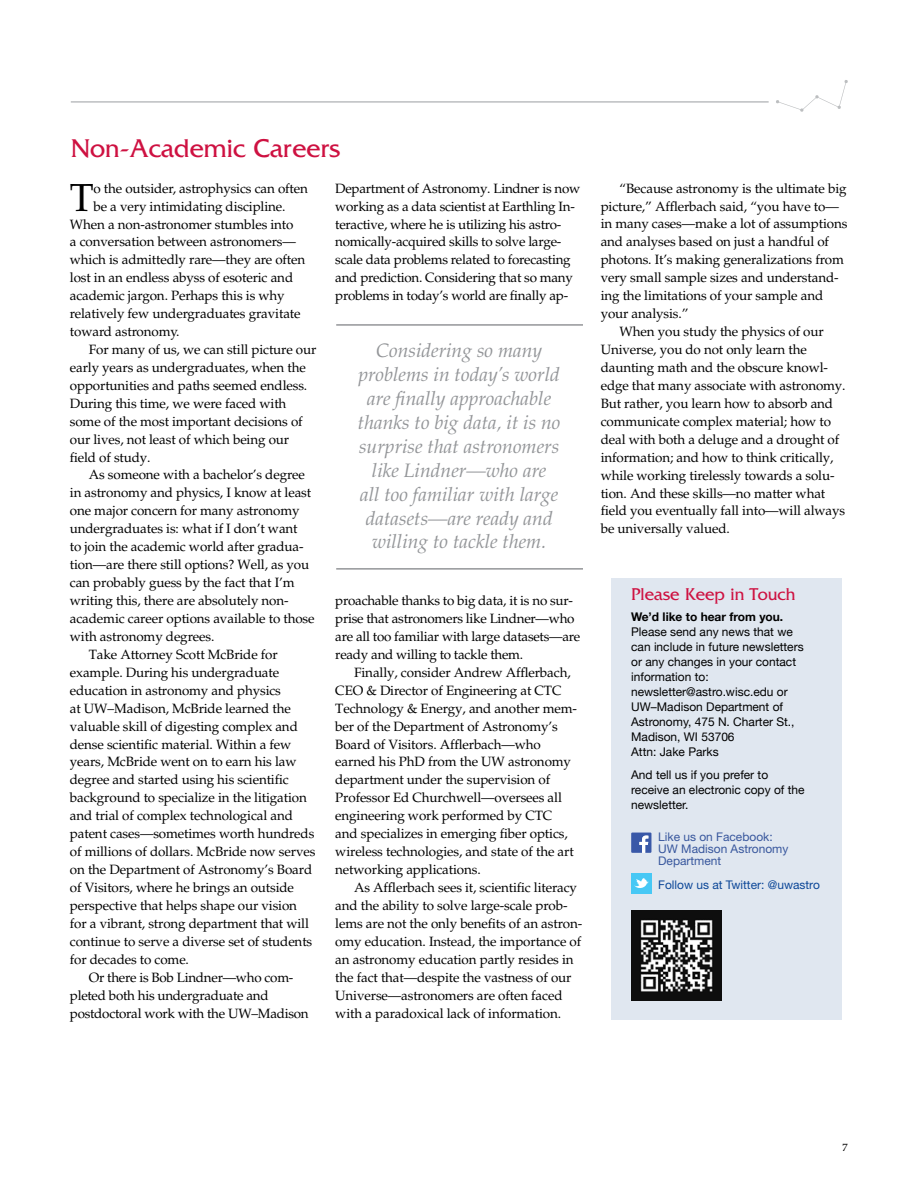
<style>
.page{position:relative;width:918px;height:1188px;background:#fff}
.page>*{position:absolute;margin:0;border:0;box-sizing:border-box;transform-origin:0 0}
.t1{font:39px "Palatino LT Std";color:#000}
.t2{font:26.85px "Friz Quadrata Std";color:#ce1141}
.t3{font:italic 19.5px/23.9px "Palatino LT Std";color:#939598;text-align:center}
.t4{font:18px "Friz Quadrata Std";color:#ce1141}
.t5{font:13.5px/18px "Palatino LT Std";letter-spacing:-.01em;color:#000}
.t6{font:12px/15px "Helvetica Neue";color:#000}
.t7{font:12px/12px "Helvetica Neue LT Std";color:#38579d}
.t8{font:12px "Helvetica Neue LT Std";color:#0c4798}
.t9{font:700 12px "Helvetica Neue";color:#000}
.t10{font:10.5px "Palatino LT Std";color:#000}
</style>
<div class="page">
<hr style="left:71px;top:101px;width:698px;height:2px;background:#bcbec0">
<svg style="left:776px;top:80px;width:72px;height:32px"></svg>
<div style="left:611px;top:579px;width:231px;height:441px;background:#e0e7f0"></div>
<svg style="left:631px;top:833px;width:20px;height:20px"></svg>
<div style="left:631px;top:873px;width:20px;height:20px;background:#47c8f5"></div>
<svg style="left:634px;top:878px;width:15px;height:10px"></svg>
<img style="left:631px;top:911px;width:90px;height:89px">
<hr style="left:336px;top:324px;width:247px;height:2px;background:#939598">
<hr style="left:336px;top:568px;width:247px;height:2px;background:#939598">
<h2 class="t2" style="left:71px;top:133px;width:271px">Non-Academic Careers</h2>
<h1 class="t1" style="left:70px;top:174px;width:25px">T</h1>
<p class="t5" style="left:93px;top:179px;width:216px">o the outsider, astrophysics can often</p>
<p class="t5" style="left:93px;top:197px;width:194px">be a very intimidating discipline.</p>
<p class="t5" style="left:70px;top:215px;width:225px">When a non-astronomer stumbles into</p>
<p class="t5" style="left:70px;top:233px;width:228px">a conversation between astronomers—</p>
<p class="t5" style="left:70px;top:251px;width:237px">which is admittedly rare—they are often</p>
<p class="t5" style="left:70px;top:269px;width:225px">lost in an endless abyss of esoteric and</p>
<p class="t5" style="left:70px;top:287px;width:216px">academic jargon. Perhaps this is why</p>
<p class="t5" style="left:70px;top:305px;width:232px">relatively few undergraduates gravitate</p>
<p class="t5" style="left:70px;top:323px;width:111px">toward astronomy.</p>
<p class="t5" style="left:89px;top:341px;width:229px">For many of us, we can still picture our</p>
<p class="t5" style="left:70px;top:359px;width:238px">early years as undergraduates, when the</p>
<p class="t5" style="left:70px;top:377px;width:239px">opportunities and paths seemed endless.</p>
<p class="t5" style="left:70px;top:394px;width:218px">During this time, we were faced with</p>
<p class="t5" style="left:70px;top:412px;width:234px">some of the most important decisions of</p>
<p class="t5" style="left:70px;top:430px;width:221px">our lives, not least of which being our</p>
<p class="t5" style="left:70px;top:448px;width:82px">field of study.</p>
<p class="t5" style="left:89px;top:466px;width:218px">As someone with a bachelor’s degree</p>
<p class="t5" style="left:70px;top:484px;width:243px">in astronomy and physics, I know at least</p>
<p class="t5" style="left:70px;top:502px;width:231px">one major concern for many astronomy</p>
<p class="t5" style="left:70px;top:520px;width:229px">undergraduates is: what if I don’t want</p>
<p class="t5" style="left:70px;top:538px;width:235px">to join the academic world after gradua-</p>
<p class="t5" style="left:70px;top:556px;width:241px">tion—are there still options? Well, as you</p>
<p class="t5" style="left:70px;top:574px;width:226px">can probably guess by the fact that I’m</p>
<p class="t5" style="left:70px;top:592px;width:220px">writing this, there are absolutely non-</p>
<p class="t5" style="left:70px;top:610px;width:246px">academic career options available to those</p>
<p class="t5" style="left:70px;top:628px;width:146px">with astronomy degrees.</p>
<p class="t5" style="left:89px;top:646px;width:191px">Take Attorney Scott McBride for</p>
<p class="t5" style="left:70px;top:663px;width:211px">example. During his undergraduate</p>
<p class="t5" style="left:70px;top:681px;width:213px">education in astronomy and physics</p>
<p class="t5" style="left:70px;top:699px;width:222px">at UW–Madison, McBride learned the</p>
<p class="t5" style="left:70px;top:717px;width:230px">valuable skill of digesting complex and</p>
<p class="t5" style="left:70px;top:735px;width:223px">dense scientific material. Within a few</p>
<p class="t5" style="left:70px;top:753px;width:228px">years, McBride went on to earn his law</p>
<p class="t5" style="left:70px;top:771px;width:220px">degree and started using his scientific</p>
<p class="t5" style="left:70px;top:789px;width:238px">background to specialize in the litigation</p>
<p class="t5" style="left:70px;top:807px;width:225px">and trial of complex technological and</p>
<p class="t5" style="left:70px;top:825px;width:246px">patent cases—sometimes worth hundreds</p>
<p class="t5" style="left:70px;top:843px;width:247px">of millions of dollars. McBride now serves</p>
<p class="t5" style="left:70px;top:861px;width:244px">on the Department of Astronomy’s Board</p>
<p class="t5" style="left:70px;top:879px;width:226px">of Visitors, where he brings an outside</p>
<p class="t5" style="left:70px;top:897px;width:229px">perspective that helps shape our vision</p>
<p class="t5" style="left:70px;top:914px;width:241px">for a vibrant, strong department that will</p>
<p class="t5" style="left:70px;top:932px;width:244px">continue to serve a diverse set of students</p>
<p class="t5" style="left:70px;top:950px;width:121px">for decades to come.</p>
<p class="t5" style="left:89px;top:968px;width:206px">Or there is Bob Lindner—who com-</p>
<p class="t5" style="left:70px;top:986px;width:200px">pleted both his undergraduate and</p>
<p class="t5" style="left:70px;top:1004px;width:240px">postdoctoral work with the UW–Madison</p>
<p class="t5" style="left:335px;top:179px;width:247px">Department of Astronomy. Lindner is now working as a data scientist at Earthling In&shy;teractive, where he is utilizing his astro&shy;nomically-acquired skills to solve large&shy;scale data problems related to forecasting and prediction. Considering that so many problems in today’s world are finally ap-</p>
<h3 class="t3" style="left:358px;top:339px;width:204px">Considering so many problems in today’s world are finally approachable thanks to big data, it is no surprise that astronomers like Lindner—who are<br>all too familiar with large datasets—are ready and willing to tackle them.</h3>
<p class="t5" style="left:335px;top:592px;width:246px">proachable thanks to big data, it is no sur&shy;prise that astronomers like Lindner—who are all too familiar with large datasets—are ready and willing to tackle them.</p>
<p class="t5" style="left:335px;top:663px;width:243px;text-indent:19px">Finally, consider Andrew Afflerbach, CEO &amp; Director of Engineering at CTC Technology &amp; Energy, and another mem&shy;ber of the Department of Astronomy’s Board of Visitors. Afflerbach—who earned his PhD from the UW astronomy department under the supervision of Professor Ed Churchwell—oversees all engineering work performed by CTC and specializes in emerging fiber optics, wireless technologies, and state of the art networking applications.</p>
<p class="t5" style="left:335px;top:879px;width:248px;text-indent:19px">As Afflerbach sees it, scientific literacy and the ability to solve large-scale prob&shy;lems are not the only benefits of an astron&shy;omy education. Instead, the importance of an astronomy education partly resides in the fact that—despite the vastness of our Universe—astronomers are often faced with a paradoxical lack of information.</p>
<p class="t5" style="left:620px;top:179px;width:229px">“Because astronomy is the ultimate big</p>
<p class="t5" style="left:601px;top:197px;width:240px">picture,” Afflerbach said, “you have to—</p>
<p class="t5" style="left:601px;top:215px;width:248px">in many cases—make a lot of assumptions</p>
<p class="t5" style="left:601px;top:233px;width:230px">and analyses based on just a handful of</p>
<p class="t5" style="left:601px;top:251px;width:245px">photons. It’s making generalizations from</p>
<p class="t5" style="left:601px;top:269px;width:239px">very small sample sizes and understand-</p>
<p class="t5" style="left:601px;top:287px;width:224px">ing the limitations of your sample and</p>
<p class="t5" style="left:601px;top:305px;width:89px">your analysis.”</p>
<p class="t5" style="left:620px;top:323px;width:206px">When you study the physics of our</p>
<p class="t5" style="left:601px;top:341px;width:208px">Universe, you do not only learn the</p>
<p class="t5" style="left:601px;top:359px;width:229px">daunting math and the obscure knowl-</p>
<p class="t5" style="left:601px;top:377px;width:246px">edge that many associate with astronomy.</p>
<p class="t5" style="left:601px;top:394px;width:234px">But rather, you learn how to absorb and</p>
<p class="t5" style="left:601px;top:412px;width:232px">communicate complex material; how to</p>
<p class="t5" style="left:601px;top:430px;width:240px">deal with both a deluge and a drought of</p>
<p class="t5" style="left:601px;top:448px;width:234px">information; and how to think critically,</p>
<p class="t5" style="left:601px;top:466px;width:235px">while working tirelessly towards a solu-</p>
<p class="t5" style="left:601px;top:484px;width:226px">tion. And these skills—no matter what</p>
<p class="t5" style="left:601px;top:502px;width:246px">field you eventually fall into—will always</p>
<p class="t5" style="left:601px;top:520px;width:131px">be universally valued.</p>
<h3 class="t4" style="left:631px;top:584px;width:166px">Please Keep in Touch</h3>
<p class="t9" style="left:631px;top:610px;width:154px">We’d like to hear from you.</p>
<p class="t6" style="left:631px;top:624px;width:174px">Please send any news that we can include in future newsletters or any changes in your contact information to: newsletter@astro.wisc.edu or<br>UW–Madison Department of<br>Astronomy, 475 N. Charter St.,<br>Madison, WI 53706<br>Attn: Jake Parks</p>
<p class="t6" style="left:631px;top:767px;width:175px">And tell us if you prefer to receive an electronic copy of the newsletter.</p>
<p class="t7" style="left:658px;top:830px;width:132px">Like us on Facebook:<br>UW Madison Astronomy<br>Department</p>
<p class="t8" style="left:658px;top:877px;width:163px">Follow us at Twitter: @uwastro</p>
<p class="t10" style="left:843px;top:1141px;width:7px">7</p>
</div>
